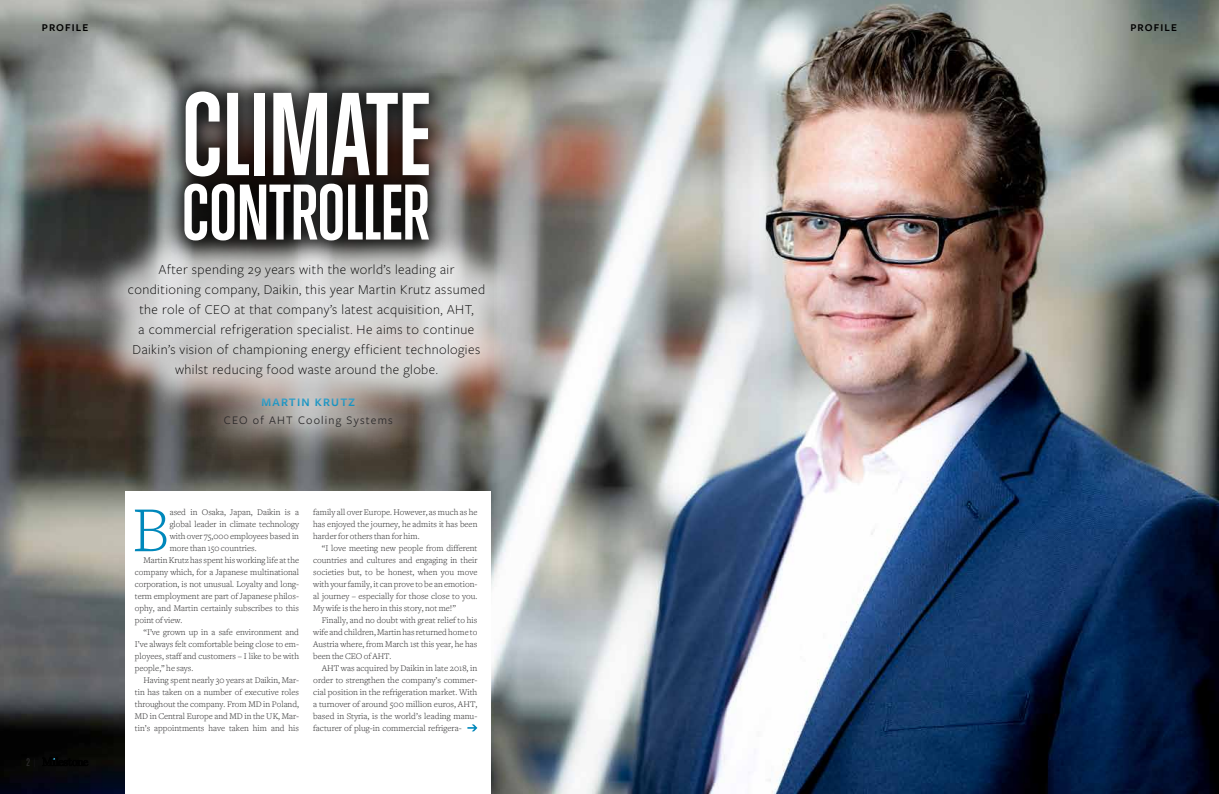
<style>
.page{position:relative;width:1219px;height:794px;background:#fff}
.page>*{position:absolute;margin:0;border:0;box-sizing:border-box;transform-origin:0 0}
.t1{font:700 107.3px "Trump Gothic West";color:#fff}
.t2{font:700 71.8px "Trump Gothic West";color:#fff}
.t3{font:300 66.6px "Freight Text";color:#08b}
.t4{font:300 14.1px/20px "Freight Sans Pro";letter-spacing:.03em;color:#000;text-align:center}
.t5{font:12px "Freight Sans Pro";letter-spacing:.1em;color:#292829}
.t6{font:600 12px "Freight Sans Pro";letter-spacing:.1em;color:#08b}
.t7{font:600 10.8px "Freight Sans Pro";letter-spacing:.1em;color:#000}
.t8{font:700 10px "Trump Gothic West";color:#292829}
.t9{font:300 9px/12px "Freight Text";color:#292829;text-align:justify}
.s1{font-family:"Freight Disp Pro";font-weight:500;font-style:italic}
</style>
<div class="page">
<img style="left:0;top:0;width:1219px;height:794px">
<svg style="left:43px;top:757px;width:45px;height:9px"></svg>
<div style="left:186px;top:358px;width:244px;height:108px;background:#fff;opacity:.75"></div>
<div style="left:88px;top:224px;width:436px;height:194px;background:#fff;opacity:.7"></div>
<div style="left:161px;top:69px;width:291px;height:194px;background:#000;opacity:.8"></div>
<div style="left:125px;top:491px;width:365px;height:303px;background:#fff"></div>
<svg style="left:467px;top:724px;width:10px;height:7px"></svg>
<p class="t7" style="left:42px;top:20px;width:48px">PROFILE</p>
<p class="t7" style="left:1130px;top:20px;width:48px">PROFILE</p>
<h1 class="t1" style="left:182px;top:69px;width:250px">CLIMATE</h1>
<h2 class="t2" style="left:182px;top:169px;width:249px">CONTROLLER</h2>
<p class="t4" style="left:128px;top:259px;width:359px">After spending 29 years with the world’s leading air conditioning company, Daikin, this year Martin Krutz assumed the role of CEO at that company’s latest acquisition, AHT,<br>a commercial refrigeration specialist. He aims to continue Daikin’s vision of championing energy efficient technologies whilst reducing food waste around the globe.</p>
<h3 class="t6" style="left:262px;top:394px;width:95px">MARTIN KRUTZ</h3>
<h3 class="t5" style="left:224px;top:412px;width:171px">CEO of AHT Cooling Systems</h3>
<p class="t8" style="left:27px;top:755px;width:10px">2 <span class="s1">|</span></p>
<h3 class="t3" style="left:132px;top:491px;width:39px">B</h3>
<p class="t9" style="left:170px;top:506px;width:131px">ased in Osaka, Japan, Daikin is a</p>
<p class="t9" style="left:170px;top:518px;width:131px">global leader in climate technology</p>
<p class="t9" style="left:170px;top:530px;width:131px">with over 75,000 employees based in</p>
<p class="t9" style="left:170px;top:542px;width:88px">more than 150 countries.</p>
<p class="t9" style="left:143px;top:554px;width:157px">Martin Krutz has spent his working life at the</p>
<p class="t9" style="left:135px;top:566px;width:166px">company which, for a Japanese multinational</p>
<p class="t9" style="left:135px;top:578px;width:166px">corporation, is not unusual. Loyalty and long-</p>
<p class="t9" style="left:135px;top:590px;width:166px">term employment are part of Japanese philos-</p>
<p class="t9" style="left:135px;top:602px;width:166px">ophy, and Martin certainly subscribes to this</p>
<p class="t9" style="left:135px;top:614px;width:49px">point of view.</p>
<p class="t9" style="left:143px;top:626px;width:157px">“I’ve grown up in a safe environment and</p>
<p class="t9" style="left:135px;top:638px;width:166px">I’ve always felt comfortable being close to em-</p>
<p class="t9" style="left:135px;top:650px;width:166px">ployees, staff and customers – I like to be with</p>
<p class="t9" style="left:135px;top:662px;width:60px">people,” he says.</p>
<p class="t9" style="left:143px;top:674px;width:157px">Having spent nearly 30 years at Daikin, Mar-</p>
<p class="t9" style="left:135px;top:686px;width:166px">tin has taken on a number of executive roles</p>
<p class="t9" style="left:135px;top:698px;width:166px">throughout the company. From MD in Poland,</p>
<p class="t9" style="left:135px;top:710px;width:166px">MD in Central Europe and MD in the UK, Mar-</p>
<p class="t9" style="left:135px;top:722px;width:166px">tin’s appointments have taken him and his</p>
<p class="t9" style="left:313px;top:506px;width:166px">family all over Europe. However, as much as he has enjoyed the journey, he admits it has been harder for others than for him.</p>
<p class="t9" style="left:313px;top:542px;width:166px;text-indent:9px">“I love meeting new people from different countries and cultures and engaging in their societies but, to be honest, when you move with your family, it can prove to be an emotion&shy;al journey – especially for those close to you.<br>My wife is the hero in this story, not me!”</p>
<p class="t9" style="left:313px;top:614px;width:166px;text-indent:9px">Finally, and no doubt with great relief to his wife and children, Martin has returned home to Austria where, from March 1st this year, he has been the CEO of AHT.</p>
<p class="t9" style="left:313px;top:662px;width:166px;text-indent:9px">AHT was acquired by Daikin in late 2018, in order to strengthen the company’s commer&shy;cial position in the refrigeration market. With a turnover of around 500 million euros, AHT, based in Styria, is the world’s leading manu&shy;facturer of plug-in commercial refrigera-</p>
</div>
